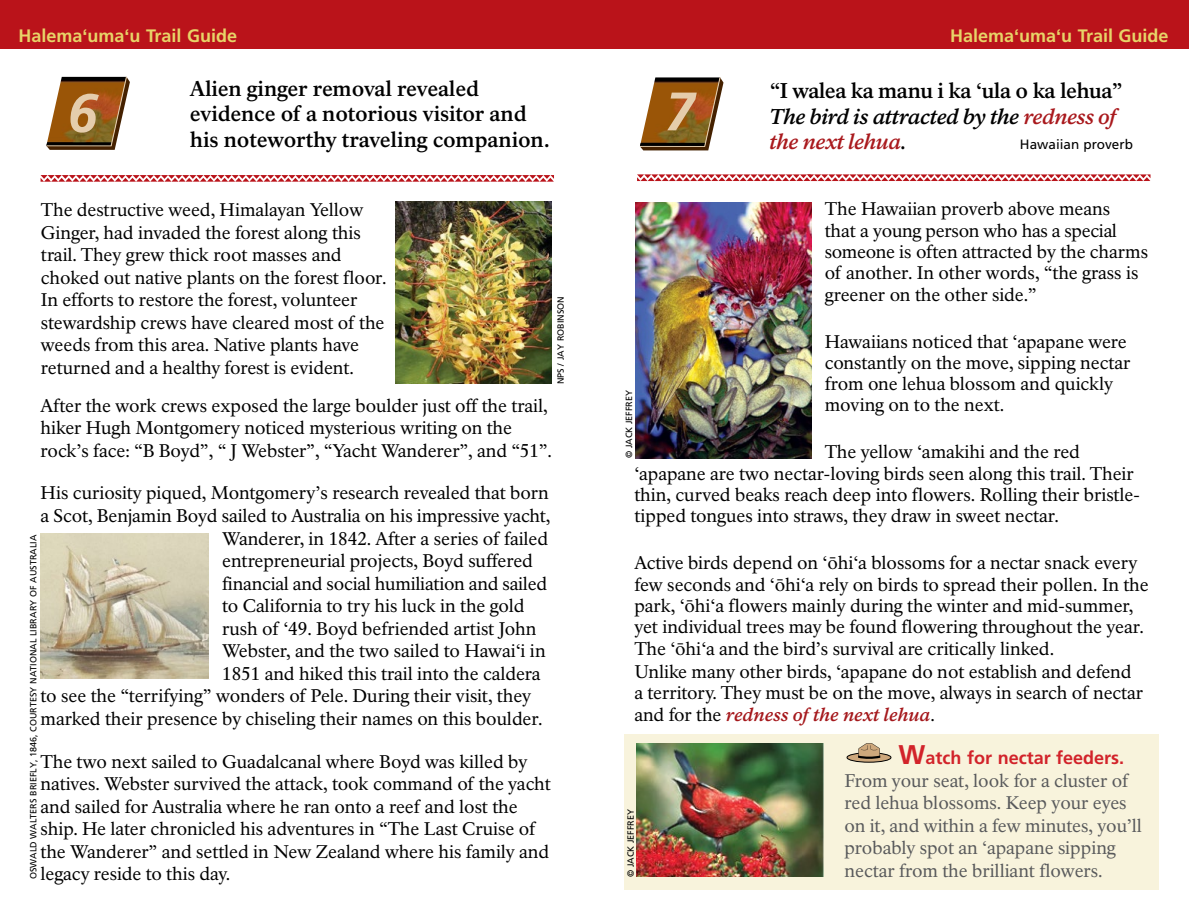
<style>
.page{position:relative;width:1189px;height:919px;background:#fff}
.page>*{position:absolute;margin:0;border:0;box-sizing:border-box;transform-origin:0 0}
.t1{font:italic 700 54px "H Frutiger LT Std";color:#e5cdac}
.t2{font:700 21px "NPS Rawlinson OT Old";letter-spacing:-.015em;color:#000}
.t3{font:italic 700 21px "NPS Rawlinson OT Old";letter-spacing:-.02em;color:#000}
.t4{font:italic 700 21px "NPS Rawlinson OT Old";letter-spacing:-.02em;color:#a9191d}
.t5{font:18px/22.5px "NPS Rawlinson OT";letter-spacing:-.005em;color:#000}
.t6{font:18px "NPS Rawlinson OT Old";color:#58595b}
.t7{font:700 18px "H Frutiger LT Std";color:#e7d468}
.t8{font:italic 700 18px "NPS Rawlinson OT Old";color:#a5181c}
.t9{font:700 18px "H Frutiger LT Std";color:#d2232a}
.t10{font:13.5px "H Frutiger LT Std";color:#000}
.t11{font:9px "H Frutiger LT Std";color:#000}
.s1{color:#a9191d}
.s2{color:#000}
.s3{font-family:"NPS Rawlinson OT Old"}
.s4{font-weight:400;font-style:normal;color:#000}
.s5{font-size:27px}
</style>
<div class="page">
<div style="left:0;top:0;width:594px;height:49px;background:#ba131a"></div>
<div style="left:594px;top:0;width:594px;height:49px;background:#ba131a"></div>
<svg style="left:41px;top:175px;width:513px;height:7px"></svg>
<svg style="left:637px;top:174px;width:513px;height:7px"></svg>
<svg style="left:46px;top:77px;width:84px;height:73px"></svg>
<svg style="left:640px;top:77px;width:83px;height:73px"></svg>
<div style="left:624px;top:733px;width:534px;height:156px;background:#f8f3dc"></div>
<img style="left:395px;top:202px;width:156px;height:181px">
<img style="left:635px;top:202px;width:176px;height:256px">
<img style="left:41px;top:533px;width:168px;height:145px">
<img style="left:636px;top:743px;width:187px;height:133px">
<svg style="left:846px;top:752px;width:44px;height:9px"></svg>
<div style="left:846px;top:752px;width:45px;height:10px;border:1px solid #000;border-radius:50%"></div>
<svg style="left:858px;top:743px;width:22px;height:15px"></svg>
<p class="t7" style="left:18px;top:25px;width:220px">Halema‘uma‘u Trail Guide</p>
<p class="t7" style="left:949px;top:25px;width:220px">Halema‘uma‘u Trail Guide</p>
<p class="t2" style="left:190px;top:75px;width:291px">Alien ginger removal revealed</p>
<p class="t2" style="left:769px;top:78px;width:354px">“I walea ka manu i ka ‘ula o ka lehua”</p>
<p class="t1" style="left:665px;top:80px;width:32px">7</p>
<p class="t1" style="left:67px;top:81px;width:32px">6</p>
<p class="t2" style="left:190px;top:101px;width:338px">evidence of a notorious visitor and</p>
<p class="t3" style="left:769px;top:104px;width:348px">The bird is attracted by the <span class="s1">redness of</span></p>
<p class="t2" style="left:190px;top:126px;width:361px">his noteworthy traveling companion.</p>
<p class="t4" style="left:769px;top:130px;width:138px">the next lehua<span class="s2">.</span></p>
<p class="t10" style="left:1019px;top:137px;width:114px">Hawaiian proverb</p>
<p class="t5" style="left:41px;top:199px;width:324px">The destructive weed, Himalayan Yellow</p>
<p class="t5" style="left:824px;top:198px;width:287px"><span class="s3">T</span>he Hawaiian proverb above means</p>
<p class="t5" style="left:824px;top:219px;width:294px">that a young person who has a special</p>
<p class="t5" style="left:41px;top:221px;width:321px">Ginger, had invaded the forest along this</p>
<p class="t5" style="left:41px;top:244px;width:302px">trail. They grew thick root masses and</p>
<p class="t5" style="left:824px;top:241px;width:325px;line-height:21.3px">someone is often attracted by the charms of another. In other words, “the grass is</p>
<p class="t5" style="left:41px;top:266px;width:347px">choked out native plants on the forest floor.</p>
<p class="t5" style="left:824px;top:283px;width:213px">greener on the other side.”</p>
<p class="t5" style="left:41px;top:289px;width:345px">In efforts to restore the forest, volunteer stewardship crews have cleared most of the</p>
<p class="t11" style="left:555px;top:384px;width:89px;rotate:-90deg">NPS / JAY ROBINSON</p>
<p class="t5" style="left:41px;top:334px;width:319px">weeds from this area. Native plants have</p>
<p class="t5" style="left:824px;top:330px;width:307px;line-height:21.3px">Hawaiians noticed that ʻapapane were constantly on the move, sipping nectar</p>
<p class="t5" style="left:41px;top:356px;width:314px">returned and a healthy forest is evident.</p>
<p class="t5" style="left:824px;top:372px;width:290px">from one lehua blossom and quickly</p>
<p class="t11" style="left:623px;top:458px;width:70px;rotate:-90deg">© JACK JEFFREY</p>
<p class="t5" style="left:41px;top:394px;width:508px">After the work crews exposed the large boulder just off the trail,</p>
<p class="t5" style="left:824px;top:394px;width:181px">moving on to the next.</p>
<p class="t5" style="left:41px;top:416px;width:513px">hiker Hugh Montgomery noticed mysterious writing on the rock’s face: “B Boyd”, “ J Webster”, “Yacht Wanderer”, and “51”.</p>
<p class="t5" style="left:634px;top:441px;width:501px;line-height:21.3px;text-indent:190px">The yellow ʻamakihi and the red ʻapapane are two nectar-loving birds seen along this trail. Their</p>
<p class="t5" style="left:41px;top:482px;width:511px">His curiosity piqued, Montgomery’s research revealed that born a Scot, Benjamin Boyd sailed to Australia on his impressive yacht,</p>
<p class="t5" style="left:222px;top:527px;width:327px">Wanderer, in 1842. After a series of failed entrepreneurial projects, Boyd suffered financial and social humiliation and sailed to California to try his luck in the gold rush of ‘49. Boyd befriended artist John Webster, and the two sailed to Hawai‘i in 1851 and hiked this trail into the caldera</p>
<p class="t5" style="left:41px;top:684px;width:503px">to see the “terrifying” wonders of Pele. During their visit, they marked their presence by chiseling their names on this boulder.</p>
<p class="t5" style="left:41px;top:749px;width:511px">The two next sailed to Guadalcanal where Boyd was killed by natives. Webster survived the attack, took command of the yacht</p>
<p class="t5" style="left:634px;top:484px;width:507px;line-height:21.3px">thin, curved beaks reach deep into flowers. Rolling their bristle&shy;tipped tongues into straws, they draw in sweet nectar.</p>
<p class="t5" style="left:634px;top:552px;width:516px;line-height:21.3px">Active birds depend on ʻōhiʻa blossoms for a nectar snack every few seconds and ʻōhiʻa rely on birds to spread their pollen. In the park, ʻōhiʻa flowers mainly during the winter and mid-summer, yet individual trees may be found flowering throughout the year.<br>The ʻōhiʻa and the bird’s survival are critically linked.</p>
<p class="t5" style="left:634px;top:661px;width:510px;line-height:21.3px">Unlike many other birds, ʻapapane do not establish and defend a territory. They must be on the move, always in search of nectar</p>
<p class="t8" style="left:634px;top:704px;width:302px"><span class="s4">and for the</span> redness of the next lehua<span class="s4">.</span></p>
<p class="t9" style="left:898px;top:747px;width:227px"><span class="s5">W</span>atch for nectar feeders.</p>
<p class="t6" style="left:844px;top:769px;width:285px">From your seat, look for a cluster of</p>
<p class="t11" style="left:28px;top:878px;width:346px;rotate:-90deg">OSWALD WALTERS BRIEFLY, 1846, COURTESY NATIONAL LIBRARY OF AUSTRALIA</p>
<p class="t5" style="left:41px;top:794px;width:478px">and sailed for Australia where he ran onto a reef and lost the</p>
<p class="t6" style="left:844px;top:791px;width:283px">red lehua blossoms. Keep your eyes</p>
<p class="t5" style="left:41px;top:817px;width:496px">ship. He later chronicled his adventures in “The Last Cruise of</p>
<p class="t6" style="left:844px;top:814px;width:299px">on it, and within a few minutes, you’ll</p>
<p class="t6" style="left:844px;top:836px;width:273px">probably spot an ‘apapane sipping</p>
<p class="t11" style="left:625px;top:876px;width:70px;rotate:-90deg">© JACK JEFFREY</p>
<p class="t5" style="left:41px;top:839px;width:510px">the Wanderer” and settled in New Zealand where his family and</p>
<p class="t6" style="left:844px;top:859px;width:260px">nectar from the brilliant flowers.</p>
<p class="t5" style="left:41px;top:862px;width:191px">legacy reside to this day.</p>
</div>
